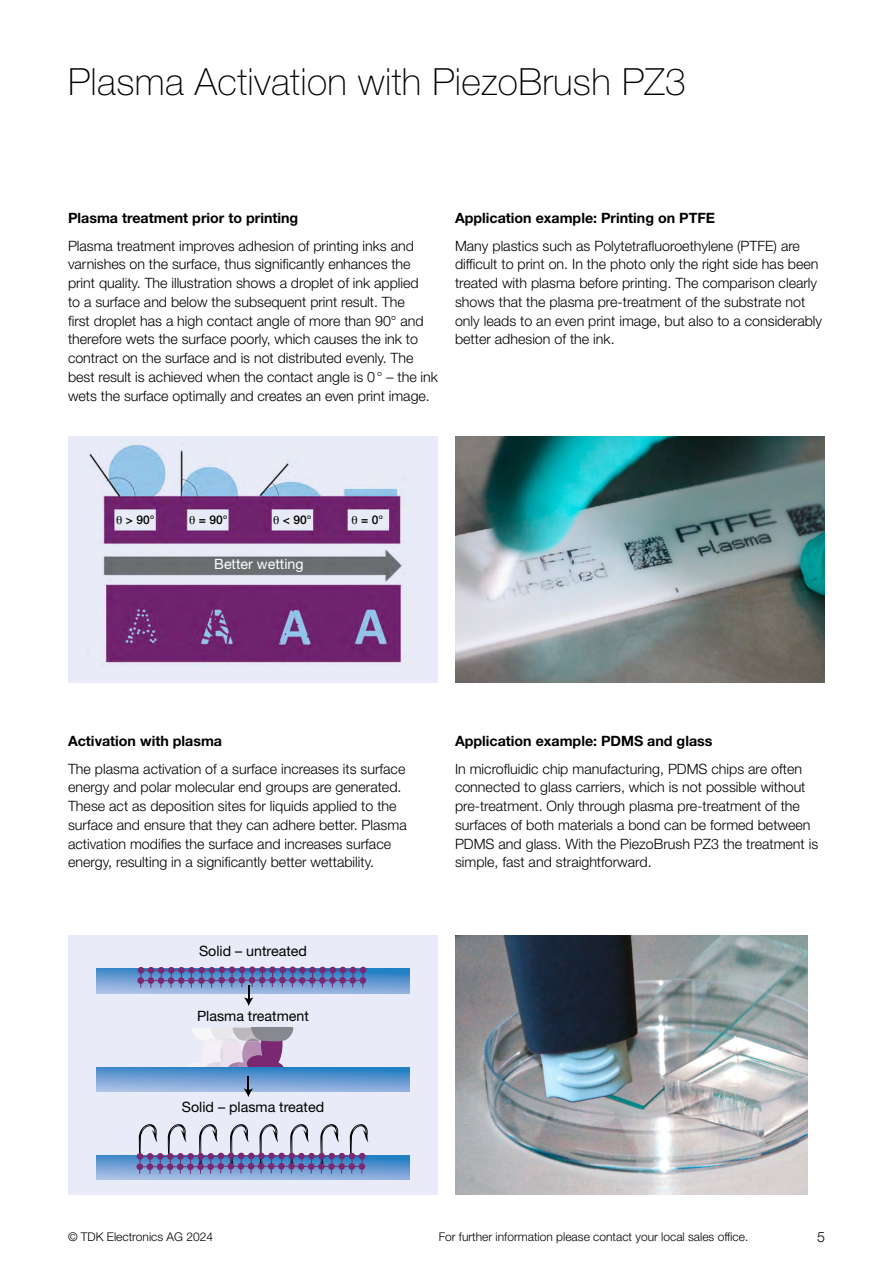
<style>
.page{position:relative;width:893px;height:1263px;background:#fff}
.page>*{position:absolute;margin:0;border:0;box-sizing:border-box;transform-origin:0 0}
.t1{font:100 37.5px "Helvetica Neue LT Std";letter-spacing:.01em;color:#000}
.t2{font:300 14.25px/18.8px "Helvetica Neue LT Std";color:#000}
.t3{font:700 14.25px "Helvetica Neue LT Std";color:#000}
.t4{font:14.25px "Helvetica Neue LT Std";color:#000}
.t5{font:14.25px "Helvetica Neue LT Std";color:#fff}
.t6{font:300 12px "Helvetica Neue LT Std";color:#000}
.t7{font:500 12px "Helvetica Neue LT Std";color:#000}
</style>
<div class="page">
<div style="left:68px;top:436px;width:370px;height:247px;background:#e9ecf8"></div>
<img style="left:455px;top:436px;width:370px;height:247px">
<img style="left:455px;top:935px;width:353px;height:260px">
<div style="left:68px;top:935px;width:370px;height:260px;background:#e9ecf8"></div>
<svg style="left:138px;top:1124px;width:20px;height:31px"></svg>
<svg style="left:167px;top:1124px;width:20px;height:31px"></svg>
<svg style="left:96px;top:1067px;width:314px;height:24px;background:#669cd2"></svg>
<svg style="left:96px;top:1155px;width:314px;height:24px;background:#759dd1"></svg>
<svg style="left:96px;top:969px;width:314px;height:24px;background:#6e97cd"></svg>
<svg style="left:289px;top:1124px;width:20px;height:45px"></svg>
<div style="left:137px;top:1153px;width:6px;height:7px;background:#7a2871;border-radius:50%"></div>
<div style="left:147px;top:1153px;width:6px;height:7px;background:#7a2871;border-radius:50%"></div>
<div style="left:157px;top:1153px;width:7px;height:7px;background:#7a2871;border-radius:50%"></div>
<div style="left:167px;top:1153px;width:7px;height:7px;background:#7a2871;border-radius:50%"></div>
<div style="left:177px;top:1153px;width:7px;height:7px;background:#7a2871;border-radius:50%"></div>
<div style="left:187px;top:1153px;width:7px;height:7px;background:#7a2871;border-radius:50%"></div>
<div style="left:278px;top:1153px;width:7px;height:6px;background:#7a2871;border-radius:50%"></div>
<div style="left:288px;top:1153px;width:7px;height:6px;background:#7a2871;border-radius:50%"></div>
<div style="left:298px;top:1153px;width:7px;height:6px;background:#7a2871;border-radius:50%"></div>
<div style="left:308px;top:1153px;width:7px;height:6px;background:#7a2871;border-radius:50%"></div>
<svg style="left:319px;top:1124px;width:50px;height:45px"></svg>
<div style="left:136px;top:1163px;width:7px;height:7px;background:#7a2871;border-radius:50%"></div>
<div style="left:147px;top:1163px;width:6px;height:7px;background:#7a2871;border-radius:50%"></div>
<div style="left:157px;top:1163px;width:6px;height:7px;background:#7a2871;border-radius:50%"></div>
<div style="left:167px;top:1163px;width:6px;height:7px;background:#7a2871;border-radius:50%"></div>
<div style="left:177px;top:1163px;width:7px;height:7px;background:#7a2871;border-radius:50%"></div>
<div style="left:187px;top:1163px;width:7px;height:7px;background:#7a2871;border-radius:50%"></div>
<svg style="left:198px;top:1124px;width:80px;height:45px"></svg>
<div style="left:268px;top:1163px;width:7px;height:6px;background:#7a2871;border-radius:50%"></div>
<div style="left:278px;top:1163px;width:7px;height:6px;background:#7a2871;border-radius:50%"></div>
<div style="left:288px;top:1163px;width:7px;height:6px;background:#7a2871;border-radius:50%"></div>
<div style="left:298px;top:1163px;width:6px;height:7px;background:#7a2871;border-radius:50%"></div>
<div style="left:308px;top:1163px;width:7px;height:7px;background:#7a2871;border-radius:50%"></div>
<div style="left:318px;top:1163px;width:7px;height:7px;background:#7a2871;border-radius:50%"></div>
<div style="left:328px;top:1163px;width:7px;height:7px;background:#7a2871;border-radius:50%"></div>
<div style="left:338px;top:1163px;width:7px;height:7px;background:#7a2871;border-radius:50%"></div>
<div style="left:348px;top:1163px;width:7px;height:7px;background:#7a2871;border-radius:50%"></div>
<div style="left:359px;top:1163px;width:6px;height:7px;background:#7a2871;border-radius:50%"></div>
<svg style="left:138px;top:967px;width:16px;height:6px"></svg>
<div style="left:158px;top:967px;width:7px;height:6px;background:#7a2871;border-radius:50%"></div>
<div style="left:168px;top:967px;width:7px;height:6px;background:#7a2871;border-radius:50%"></div>
<div style="left:178px;top:967px;width:7px;height:6px;background:#7a2871;border-radius:50%"></div>
<div style="left:188px;top:967px;width:7px;height:6px;background:#7a2871;border-radius:50%"></div>
<div style="left:198px;top:967px;width:7px;height:6px;background:#7a2871;border-radius:50%"></div>
<div style="left:208px;top:967px;width:7px;height:6px;background:#7a2871;border-radius:50%"></div>
<div style="left:219px;top:966px;width:6px;height:7px;background:#7a2871;border-radius:50%"></div>
<div style="left:229px;top:966px;width:6px;height:7px;background:#7a2871;border-radius:50%"></div>
<div style="left:239px;top:966px;width:6px;height:7px;background:#7a2871;border-radius:50%"></div>
<div style="left:249px;top:966px;width:7px;height:7px;background:#7a2871;border-radius:50%"></div>
<div style="left:259px;top:966px;width:7px;height:7px;background:#7a2871;border-radius:50%"></div>
<div style="left:269px;top:966px;width:7px;height:7px;background:#7a2871;border-radius:50%"></div>
<div style="left:279px;top:966px;width:7px;height:7px;background:#7a2871;border-radius:50%"></div>
<div style="left:289px;top:966px;width:7px;height:7px;background:#7a2871;border-radius:50%"></div>
<div style="left:299px;top:967px;width:7px;height:6px;background:#7a2871;border-radius:50%"></div>
<div style="left:309px;top:967px;width:7px;height:6px;background:#7a2871;border-radius:50%"></div>
<div style="left:319px;top:967px;width:7px;height:6px;background:#7a2871;border-radius:50%"></div>
<div style="left:329px;top:967px;width:7px;height:6px;background:#7a2871;border-radius:50%"></div>
<svg style="left:340px;top:967px;width:26px;height:6px"></svg>
<div style="left:137px;top:977px;width:7px;height:7px;background:#7a2871;border-radius:50%"></div>
<div style="left:148px;top:977px;width:6px;height:7px;background:#7a2871;border-radius:50%"></div>
<div style="left:158px;top:977px;width:6px;height:7px;background:#7a2871;border-radius:50%"></div>
<div style="left:168px;top:977px;width:6px;height:7px;background:#7a2871;border-radius:50%"></div>
<div style="left:178px;top:977px;width:7px;height:7px;background:#7a2871;border-radius:50%"></div>
<div style="left:188px;top:977px;width:7px;height:7px;background:#7a2871;border-radius:50%"></div>
<div style="left:198px;top:977px;width:7px;height:7px;background:#7a2871;border-radius:50%"></div>
<div style="left:208px;top:977px;width:7px;height:7px;background:#7a2871;border-radius:50%"></div>
<div style="left:218px;top:977px;width:7px;height:6px;background:#7a2871;border-radius:50%"></div>
<div style="left:228px;top:977px;width:7px;height:6px;background:#7a2871;border-radius:50%"></div>
<div style="left:269px;top:977px;width:7px;height:6px;background:#7a2871;border-radius:50%"></div>
<div style="left:279px;top:977px;width:7px;height:6px;background:#7a2871;border-radius:50%"></div>
<div style="left:289px;top:977px;width:7px;height:6px;background:#7a2871;border-radius:50%"></div>
<div style="left:299px;top:977px;width:6px;height:7px;background:#7a2871;border-radius:50%"></div>
<div style="left:309px;top:977px;width:7px;height:7px;background:#7a2871;border-radius:50%"></div>
<div style="left:319px;top:977px;width:7px;height:7px;background:#7a2871;border-radius:50%"></div>
<div style="left:329px;top:977px;width:7px;height:7px;background:#7a2871;border-radius:50%"></div>
<div style="left:339px;top:977px;width:7px;height:7px;background:#7a2871;border-radius:50%"></div>
<div style="left:349px;top:977px;width:7px;height:7px;background:#7a2871;border-radius:50%"></div>
<div style="left:360px;top:977px;width:6px;height:7px;background:#7a2871;border-radius:50%"></div>
<svg style="left:239px;top:977px;width:26px;height:29px"></svg>
<svg style="left:188px;top:1027px;width:105px;height:70px"></svg>
<img style="left:89px;top:444px;width:317px;height:221px">
<svg style="left:117px;top:516px;width:5px;height:8px"></svg>
<svg style="left:190px;top:516px;width:5px;height:8px"></svg>
<svg style="left:274px;top:516px;width:5px;height:8px"></svg>
<svg style="left:352px;top:516px;width:5px;height:8px"></svg>
<h1 class="t1" style="left:68px;top:60px;width:619px">Plasma Activation with PiezoBrush PZ3</h1>
<p class="t3" style="left:68px;top:209px;width:232px">Plasma treatment prior to printing</p>
<p class="t2" style="left:68px;top:236px;width:371px">Plasma treatment improves adhesion of printing inks and varnishes on the surface, thus significantly enhances the print quality. The illustration shows a droplet of ink applied<br>to a surface and below the subsequent print result. The<br>first droplet has a high contact angle of more than 90° and therefore wets the surface poorly, which causes the ink to contract on the surface and is not distributed evenly. The best result is achieved when the contact angle is 0° – the ink wets the surface optimally and creates an even print image.</p>
<p class="t3" style="left:455px;top:209px;width:262px">Application example: Printing on PTFE</p>
<p class="t2" style="left:455px;top:236px;width:369px">Many plastics such as Polytetrafluoroethylene (PTFE) are difficult to print on. In the photo only the right side has been treated with plasma before printing. The comparison clearly shows that the plasma pre-treatment of the substrate not only leads to an even print image, but also to a considerably better adhesion of the ink.</p>
<p class="t7" style="left:126px;top:512px;width:30px">&gt; 90°</p>
<p class="t7" style="left:199px;top:512px;width:30px">= 90°</p>
<p class="t7" style="left:283px;top:512px;width:30px">&lt; 90°</p>
<p class="t7" style="left:361px;top:512px;width:24px">= 0°</p>
<p class="t5" style="left:214px;top:555px;width:91px">Better wetting</p>
<p class="t3" style="left:68px;top:732px;width:156px">Activation with plasma</p>
<p class="t2" style="left:68px;top:759px;width:340px">The plasma activation of a surface increases its surface energy and polar molecular end groups are generated.<br>These act as deposition sites for liquids applied to the surface and ensure that they can adhere better. Plasma activation modifies the surface and increases surface energy, resulting in a significantly better wettability.</p>
<p class="t4" style="left:199px;top:942px;width:109px">Solid – untreated</p>
<p class="t4" style="left:197px;top:1007px;width:113px">Plasma treatment</p>
<p class="t4" style="left:182px;top:1098px;width:144px">Solid – plasma treated</p>
<p class="t3" style="left:455px;top:732px;width:259px">Application example: PDMS and glass</p>
<p class="t2" style="left:455px;top:759px;width:365px">In microfluidic chip manufacturing, PDMS chips are often connected to glass carriers, which is not possible without pre-treatment. Only through plasma pre-treatment of the surfaces of both materials a bond can be formed between PDMS and glass. With the PiezoBrush PZ3 the treatment is simple, fast and straightforward.</p>
<p class="t6" style="left:68px;top:1229px;width:146px">© TDK Electronics AG 2024</p>
<p class="t6" style="left:439px;top:1229px;width:311px">For further information please contact your local sales office.</p>
<p class="t2" style="left:817px;top:1227px;width:9px">5</p>
</div>
